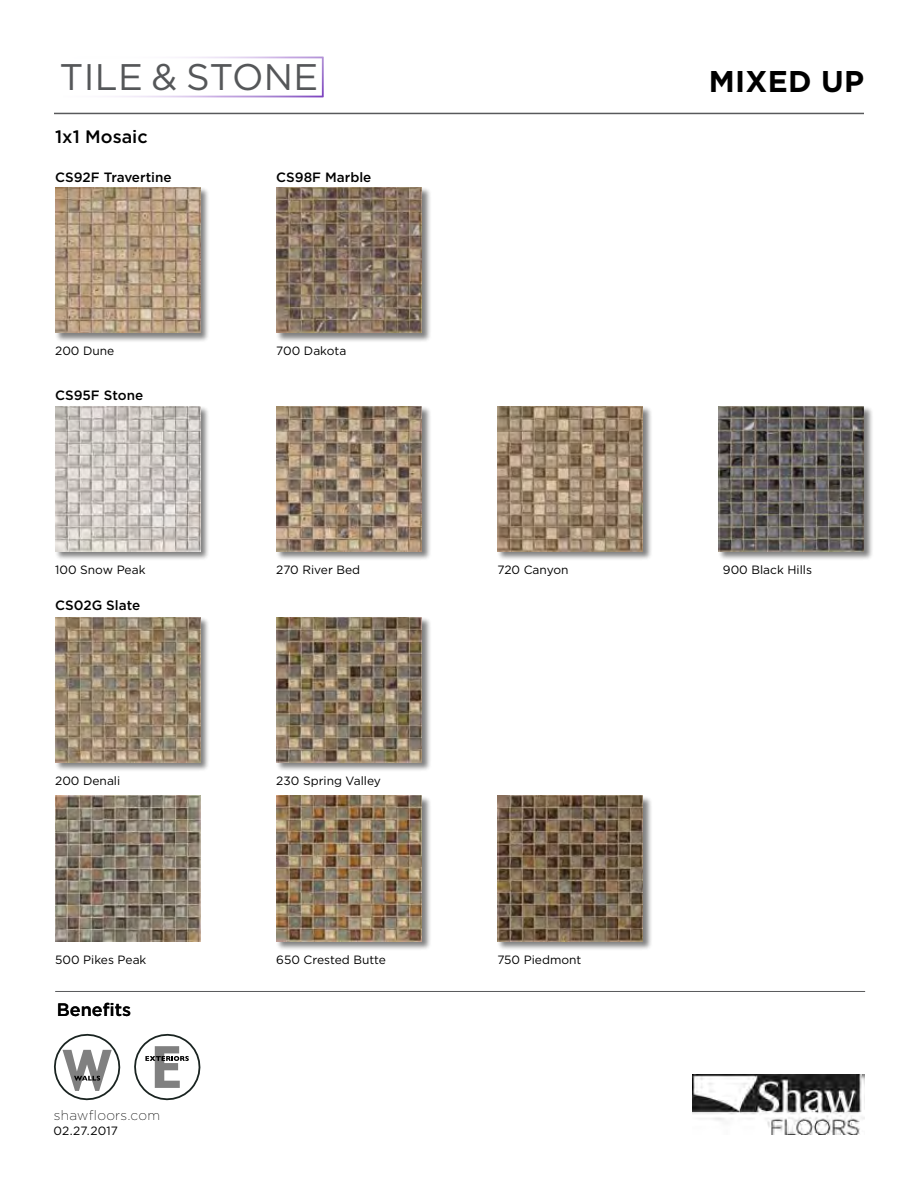
<style>
.page{position:relative;width:918px;height:1188px;background:#fff}
.page>*{position:absolute;margin:0;border:0;box-sizing:border-box;transform-origin:0 0}
.t1{font:37.05px "Gotham";letter-spacing:.01em;color:#555759}
.t2{font:700 30px "Gotham";letter-spacing:.01em;color:#000}
.t3{font:500 18px "Gotham";color:#000}
.t4{font:200 13.65px "Gotham";letter-spacing:.02em;color:#000}
.t5{font:500 13.5px "Gotham";color:#000}
.t6{font:12px "Gotham";color:#000}
</style>
<div class="page">
<svg style="left:111px;top:57px;width:213px;height:40px"></svg>
<hr style="left:54px;top:113px;width:810px;height:1px;background:#58595b">
<hr style="left:55px;top:991px;width:810px;height:1px;background:#58595b">
<img style="left:693px;top:1074px;width:171px;height:61px">
<div style="left:55px;top:187px;width:155px;height:155px;background:#000;opacity:.5"></div>
<img style="left:55px;top:187px;width:146px;height:146px">
<div style="left:55px;top:406px;width:155px;height:155px;background:#000;opacity:.5"></div>
<img style="left:55px;top:406px;width:146px;height:146px">
<div style="left:55px;top:617px;width:155px;height:155px;background:#000;opacity:.5"></div>
<img style="left:55px;top:617px;width:146px;height:145px">
<div style="left:276px;top:187px;width:155px;height:155px;background:#000;opacity:.5"></div>
<img style="left:276px;top:187px;width:146px;height:146px">
<div style="left:276px;top:406px;width:155px;height:155px;background:#000;opacity:.5"></div>
<img style="left:276px;top:406px;width:146px;height:146px">
<div style="left:276px;top:617px;width:155px;height:155px;background:#000;opacity:.5"></div>
<img style="left:276px;top:617px;width:146px;height:145px">
<div style="left:276px;top:795px;width:155px;height:156px;background:#000;opacity:.5"></div>
<img style="left:276px;top:796px;width:146px;height:145px">
<div style="left:497px;top:406px;width:155px;height:155px;background:#000;opacity:.5"></div>
<img style="left:497px;top:406px;width:146px;height:146px">
<div style="left:497px;top:795px;width:155px;height:156px;background:#000;opacity:.5"></div>
<img style="left:497px;top:796px;width:146px;height:145px">
<div style="left:718px;top:406px;width:156px;height:155px;background:#000;opacity:.5"></div>
<img style="left:719px;top:406px;width:145px;height:146px">
<img style="left:55px;top:796px;width:146px;height:145px">
<svg style="left:134px;top:1033px;width:67px;height:68px"></svg>
<svg style="left:54px;top:1033px;width:67px;height:68px"></svg>
<h1 class="t1" style="left:59px;top:53px;width:261px">TILE &amp; STONE</h1>
<h2 class="t2" style="left:709px;top:61px;width:157px">MIXED UP</h2>
<h3 class="t3" style="left:55px;top:125px;width:94px">1x1 Mosaic</h3>
<p class="t5" style="left:55px;top:168px;width:118px">CS92F Travertine</p>
<p class="t6" style="left:55px;top:343px;width:61px">200 Dune</p>
<p class="t5" style="left:55px;top:387px;width:90px">CS95F Stone</p>
<p class="t6" style="left:55px;top:562px;width:92px">100 Snow Peak</p>
<p class="t5" style="left:55px;top:597px;width:87px">CS02G Slate</p>
<p class="t6" style="left:55px;top:773px;width:67px">200 Denali</p>
<p class="t6" style="left:55px;top:952px;width:93px">500 Pikes Peak</p>
<h3 class="t3" style="left:57px;top:998px;width:76px">Benefits</h3>
<p class="t4" style="left:54px;top:1107px;width:108px">shawfloors.com</p>
<p class="t6" style="left:53px;top:1123px;width:66px">02.27.2017</p>
<p class="t5" style="left:276px;top:168px;width:97px">CS98F Marble</p>
<p class="t6" style="left:276px;top:343px;width:72px">700 Dakota</p>
<p class="t6" style="left:276px;top:562px;width:85px">270 River Bed</p>
<p class="t6" style="left:276px;top:773px;width:106px">230 Spring Valley</p>
<p class="t6" style="left:276px;top:952px;width:111px">650 Crested Butte</p>
<p class="t6" style="left:497px;top:562px;width:73px">720 Canyon</p>
<p class="t6" style="left:497px;top:952px;width:86px">750 Piedmont</p>
<p class="t6" style="left:723px;top:562px;width:91px">900 Black Hills</p>
</div>
